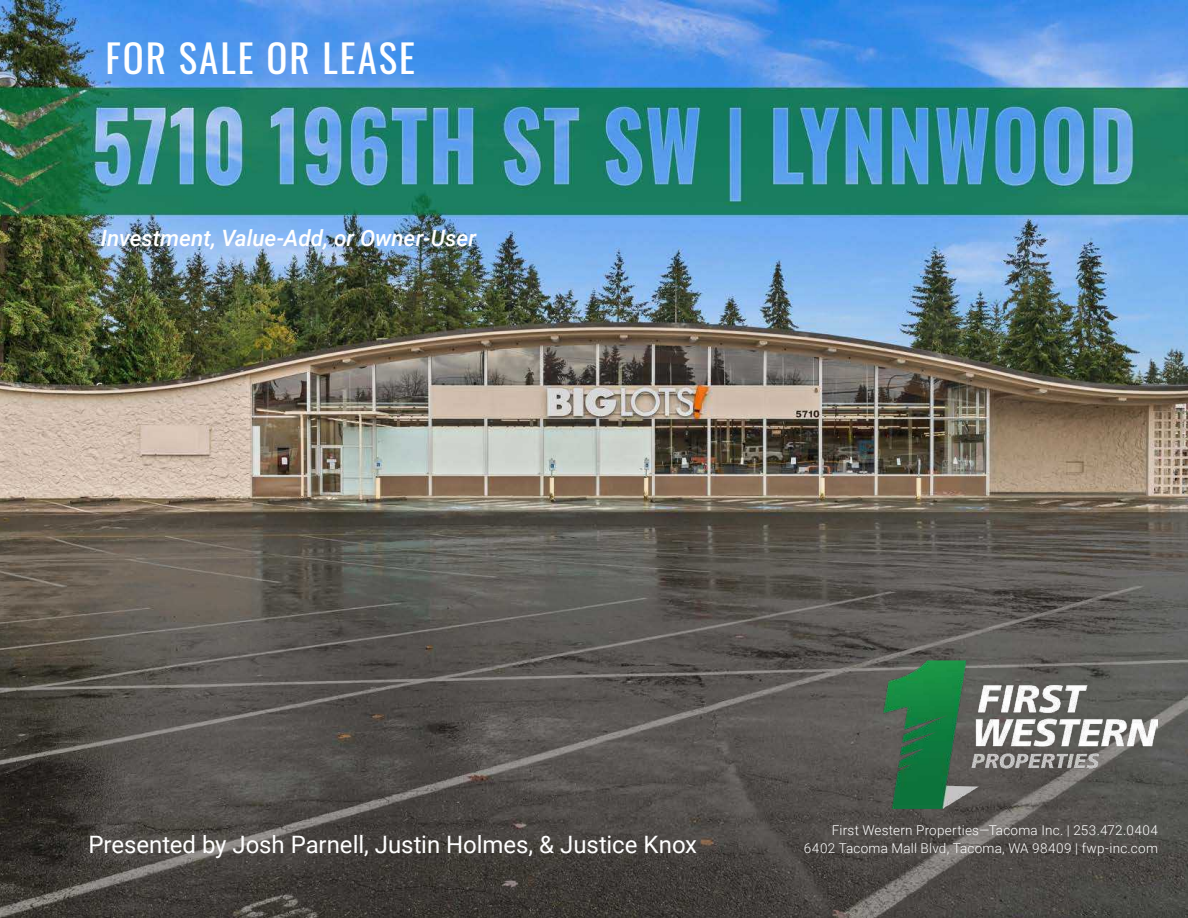
<style>
.page{position:relative;width:1188px;height:918px;background:#fff}
.page>*{position:absolute;margin:0;border:0;box-sizing:border-box;transform-origin:0 0}
.t1{font:39px "Oswald";letter-spacing:.05em;color:#fff}
.t2{font:24px "Roboto";letter-spacing:-.005em;color:#fff}
.t3{font:italic 500 22.5px "Roboto";color:#fff}
.t4{font:300 13.5px/18px "Roboto";letter-spacing:.02em;color:#fff;text-align:right}
</style>
<div class="page">
<img style="left:0;top:0;width:1188px;height:918px">
<img style="left:884px;top:660px;width:274px;height:148px">
<h1 class="t1" style="left:106px;top:23px;width:311px">FOR SALE OR LEASE</h1>
<h3 class="t3" style="left:101px;top:223px;width:377px">Investment, Value-Add, or Owner-User</h3>
<h2 class="t2" style="left:89px;top:828px;width:610px">Presented by Josh Parnell, Justin Holmes, &amp; Justice Knox</h2>
<p class="t4" style="left:804px;top:821px;width:356px">First Western Properties—Tacoma Inc. | 253.472.0404<br>6402 Tacoma Mall Blvd, Tacoma, WA 98409 | fwp-inc.com</p>
</div>
